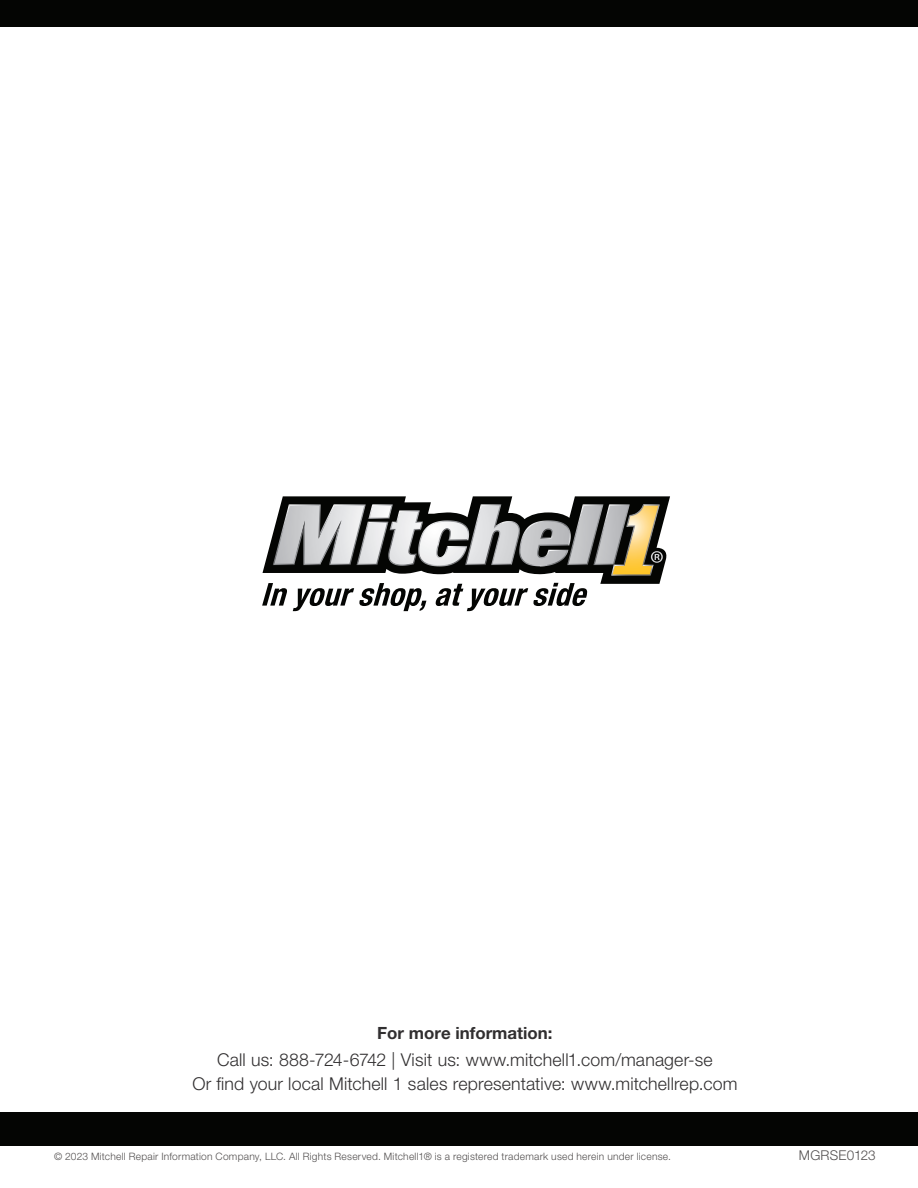
<style>
.page{position:relative;width:918px;height:1188px;background:#fff}
.page>*{position:absolute;margin:0;border:0;box-sizing:border-box;transform-origin:0 0}
.t1{font:300 17.7px "Helvetica Neue LT Std";letter-spacing:.01em;color:#312f30}
.t2{font:700 16.8px "Helvetica Neue LT Std";color:#312f30}
.t3{font:300 13.5px "Helvetica Neue LT Std";letter-spacing:.015em;color:#524f4f}
.t4{font:300 10.2px "Helvetica Neue LT Std";letter-spacing:.025em;color:#524f4f}
</style>
<div class="page">
<svg style="left:262px;top:496px;width:408px;height:115px"></svg>
<div style="left:0;top:1112px;width:918px;height:34px;background:#040503"></div>
<div style="left:0;top:0;width:918px;height:27px;background:#040503"></div>
<p class="t2" style="left:377px;top:1023px;width:177px">For more information:</p>
<p class="t1" style="left:217px;top:1049px;width:497px">Call us: 888-724-6742 | Visit us: www.mitchell1.com/manager-se</p>
<p class="t1" style="left:192px;top:1073px;width:547px">Or find your local Mitchell 1 sales representative: www.mitchellrep.com</p>
<p class="t4" style="left:54px;top:1150px;width:619px">© 2023 Mitchell Repair Information Company, LLC. All Rights Reserved. Mitchell1® is a registered trademark used herein under license.</p>
<p class="t3" style="left:799px;top:1147px;width:79px">MGRSE0123</p>
</div>
